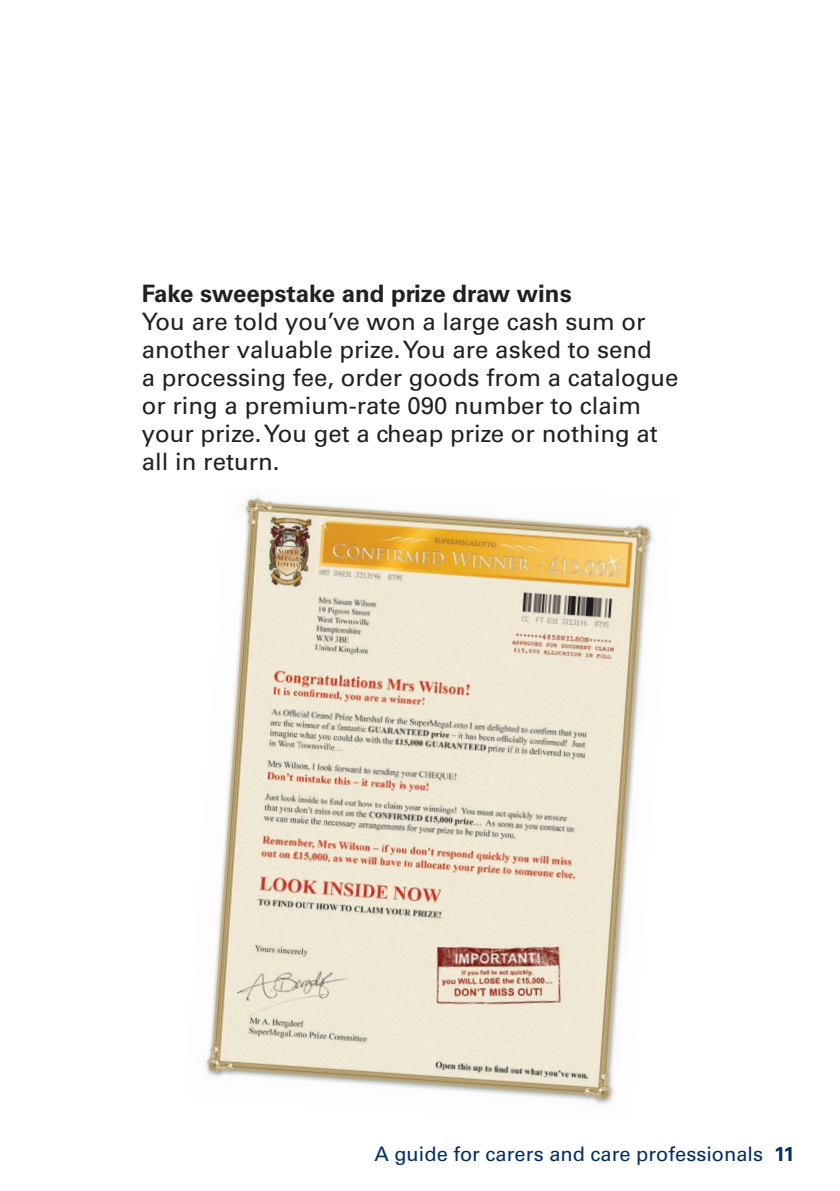
<style>
.page{position:relative;width:840px;height:1191px;background:#fff}
.page>*{position:absolute;margin:0;border:0;box-sizing:border-box;transform-origin:0 0}
.t1{font:24px/28px "Univers";color:#231f20}
.t2{font:700 24px "Univers";color:#231f20}
.t3{font:20px "Univers";color:#002e64}
.s1{font-weight:700}
</style>
<div class="page">
<img style="left:205px;top:496px;width:448px;height:608px">
<p class="t2" style="left:142px;top:279px;width:431px">Fake sweepstake and prize draw wins</p>
<p class="t1" style="left:142px;top:307px;width:538px">You are told you’ve won a large cash sum or another valuable prize. You are asked to send<br>a processing fee, order goods from a catalogue or ring a premium-rate 090 number to claim your prize. You get a cheap prize or nothing at all in return.</p>
<p class="t3" style="left:374px;top:1141px;width:421px">A guide for carers and care professionals <span class="s1">11</span></p>
</div>
